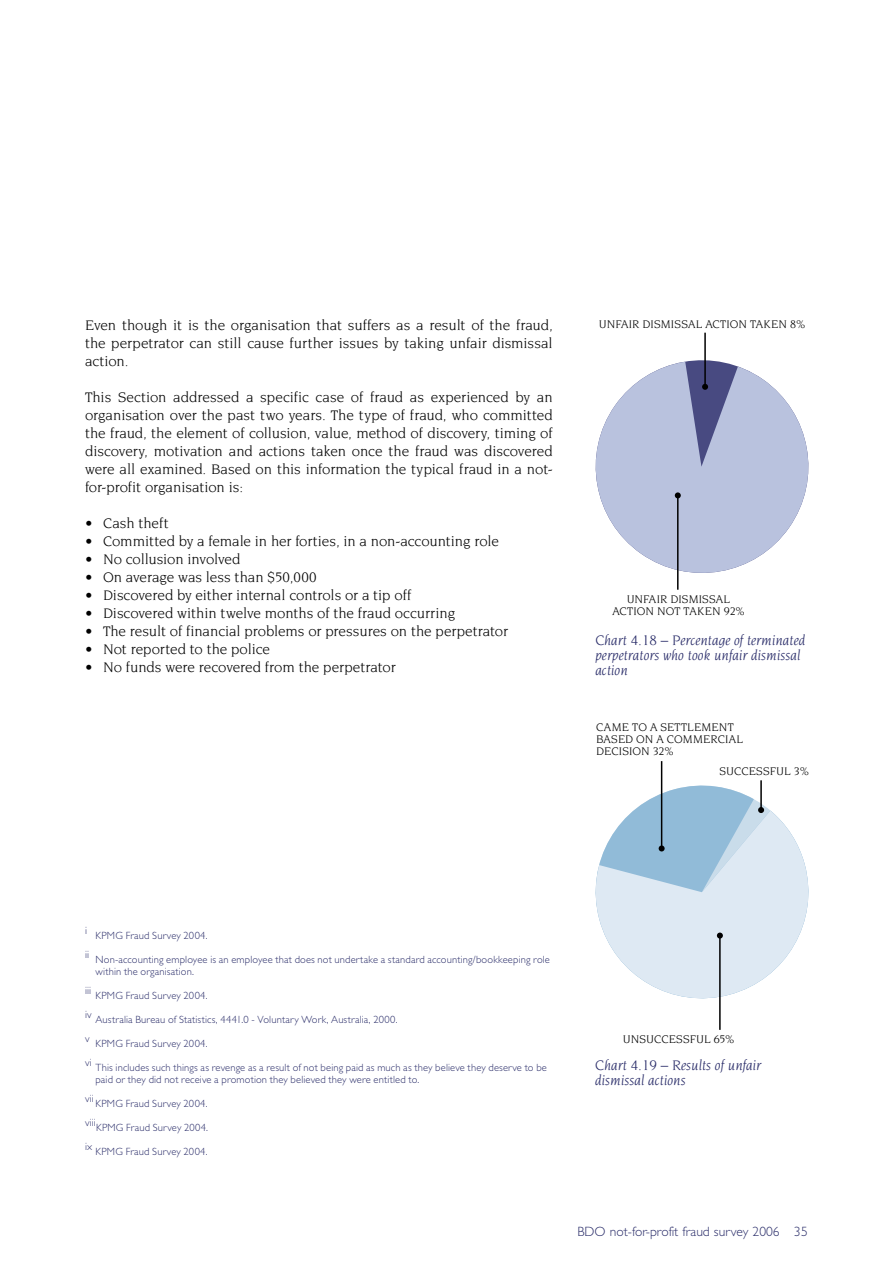
<style>
.page{position:relative;width:893px;height:1263px;background:#fff}
.page>*{position:absolute;margin:0;border:0;box-sizing:border-box;transform-origin:0 0}
.t1{font:15px/18px "Novarese Std";letter-spacing:-.01em;color:#000;text-align:justify}
.t2{font:italic 15px/15px "Novarese Std";color:#2b2e6a}
.t3{font:300 13.5px "Gill Sans Std";color:#2b2e6a}
.t4{font:12px/12px "Novarese Std";letter-spacing:.005em;color:#000}
.t5{font:300 10.5px/12px "Gill Sans Std";letter-spacing:.015em;color:#2b2e6a}
</style>
<div class="page">
<svg style="left:641px;top:762px;width:122px;height:43px"></svg>
<svg style="left:595px;top:805px;width:214px;height:194px;fill:#dee9f3"></svg>
<hr style="left:760px;top:780px;width:2px;height:30px;background:#000">
<svg style="left:758px;top:807px;width:6px;height:6px"></svg>
<hr style="left:719px;top:935px;width:2px;height:95px;background:#000">
<svg style="left:717px;top:932px;width:6px;height:6px"></svg>
<hr style="left:661px;top:761px;width:1px;height:87px;background:#000">
<svg style="left:659px;top:845px;width:6px;height:6px"></svg>
<svg style="left:595px;top:332px;width:214px;height:241px;fill:#b9c2de"></svg>
<hr style="left:704px;top:333px;width:2px;height:54px;background:#000">
<svg style="left:702px;top:384px;width:6px;height:6px"></svg>
<hr style="left:677px;top:495px;width:2px;height:95px;background:#000">
<svg style="left:675px;top:492px;width:6px;height:6px"></svg>
<p class="t1" style="left:85px;top:316px;width:469px">Even though it is the organisation that suffers as a result of the fraud, the perpetrator can still cause further issues by taking unfair dismissal action.</p>
<p class="t1" style="left:85px;top:388px;width:469px">This Section addressed a specific case of fraud as experienced by an organisation over the past two years. The type of fraud, who committed the fraud, the element of collusion, value, method of discovery, timing of discovery, motivation and actions taken once the fraud was discovered were all examined. Based on this information the typical fraud in a not&shy;for-profit organisation is:</p>
<p class="t1" style="left:85px;top:514px;width:85px">• Cash theft</p>
<p class="t1" style="left:85px;top:532px;width:415px">• Committed by a female in her forties, in a non-accounting role</p>
<p class="t1" style="left:85px;top:550px;width:157px">• No collusion involved</p>
<p class="t1" style="left:85px;top:568px;width:233px">• On average was less than $50,000</p>
<p class="t1" style="left:85px;top:586px;width:328px">• Discovered by either internal controls or a tip off</p>
<p class="t1" style="left:85px;top:604px;width:372px">• Discovered within twelve months of the fraud occurring</p>
<p class="t1" style="left:85px;top:622px;width:425px">• The result of financial problems or pressures on the perpetrator</p>
<p class="t1" style="left:85px;top:640px;width:186px">• Not reported to the police</p>
<p class="t1" style="left:85px;top:658px;width:312px">• No funds were recovered from the perpetrator</p>
<p class="t4" style="left:599px;top:318px;width:208px">UNFAIR DISMISSAL ACTION TAKEN 8%</p>
<p class="t4" style="left:627px;top:593px;width:105px">UNFAIR DISMISSAL</p>
<p class="t4" style="left:612px;top:605px;width:134px">ACTION NOT TAKEN 92%</p>
<p class="t2" style="left:595px;top:632px;width:212px">Chart 4.18 – Percentage of terminated perpetrators who took unfair dismissal action</p>
<p class="t4" style="left:596px;top:721px;width:149px">CAME TO A SETTLEMENT<br>BASED ON A COMMERCIAL<br>DECISION 32%</p>
<p class="t4" style="left:719px;top:765px;width:91px">SUCCESSFUL 3%</p>
<p class="t5" style="left:85px;top:929px;width:124px">i KPMG Fraud Survey 2004.</p>
<p class="t5" style="left:96px;top:953px;width:456px;text-indent:-10px">ii Non-accounting employee is an employee that does not undertake a standard accounting/bookkeeping role within the organisation.</p>
<p class="t5" style="left:85px;top:989px;width:124px">iii KPMG Fraud Survey 2004.</p>
<p class="t5" style="left:85px;top:1013px;width:314px">iv Australia Bureau of Statistics, 4441.0 - Voluntary Work, Australia, 2000.</p>
<p class="t5" style="left:85px;top:1037px;width:124px">v KPMG Fraud Survey 2004.</p>
<p class="t5" style="left:96px;top:1061px;width:453px;text-indent:-10px">vi This includes such things as revenge as a result of not being paid as much as they believe they deserve to be paid or they did not receive a promotion they believed they were entitled to.</p>
<p class="t5" style="left:85px;top:1097px;width:124px">vii KPMG Fraud Survey 2004.</p>
<p class="t5" style="left:85px;top:1121px;width:125px">viiiKPMG Fraud Survey 2004.</p>
<p class="t5" style="left:85px;top:1145px;width:124px">ix KPMG Fraud Survey 2004.</p>
<p class="t4" style="left:623px;top:1033px;width:113px">UNSUCCESSFUL 65%</p>
<p class="t2" style="left:595px;top:1057px;width:167px">Chart 4.19 – Results of unfair</p>
<p class="t2" style="left:595px;top:1072px;width:92px">dismissal actions</p>
<p class="t3" style="left:577px;top:1224px;width:232px">BDO not-for-profit fraud survey 2006 35</p>
</div>
